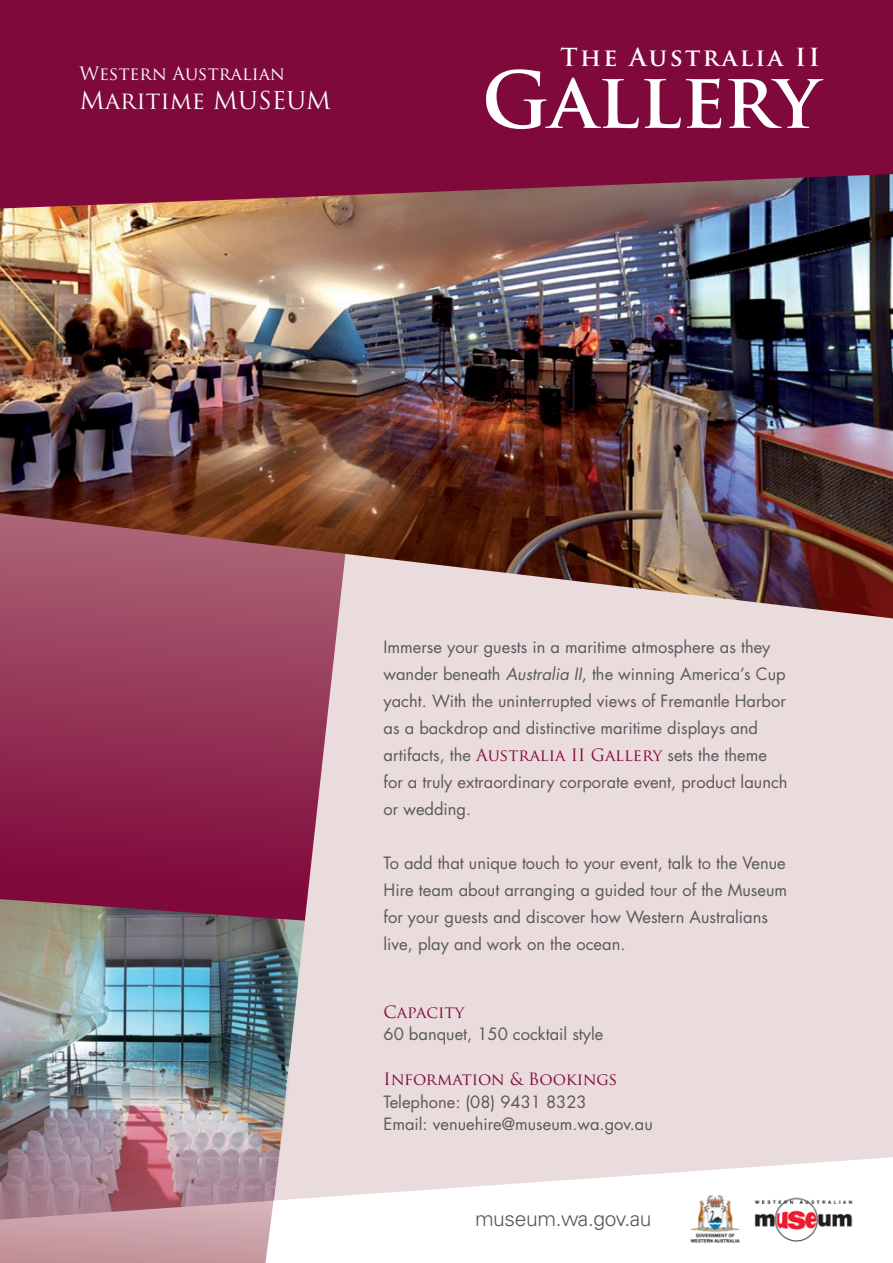
<style>
.page{position:relative;width:893px;height:1263px;background:#fff}
.page>*{position:absolute;margin:0;border:0;box-sizing:border-box;transform-origin:0 0}
.t1{font:700 76.2px "Trajan Pro";color:#fff}
.t2{font:700 24.3px "Trajan Pro";letter-spacing:.1em;color:#fff}
.t3{font:24px "Trajan Pro";color:#fff}
.t4{font:300 21px "Univers LT Std";letter-spacing:-.015em;color:#58595b}
.t5{font:18px "Trajan Pro";color:#fff}
.t6{font:16.5px/27px "Futura Std";color:#58595b}
.t7{font:16.5px "Trajan Pro";color:#80093b}
.s1{font-style:italic}
.s2{font-family:"Trajan Pro";color:#80093b}
</style>
<div class="page">
<svg style="left:0;top:618px;width:267px;height:281px"></svg>
<div style="left:0;top:0;width:893px;height:174px;background:#80093b"></div>
<img style="left:0;top:899px;width:267px;height:142px">
<div style="left:267px;top:618px;width:626px;height:539px;background:#eadbdc"></div>
<img style="left:0;top:174px;width:893px;height:444px">
<svg style="left:291px;top:1157px;width:602px;height:43px;fill:#eadbdc"></svg>
<img style="left:0;top:1041px;width:291px;height:222px">
<img style="left:678px;top:1186px;width:187px;height:57px">
<p class="t5" style="left:80px;top:62px;width:207px">Western Australian</p>
<h3 class="t3" style="left:80px;top:85px;width:253px">Maritime MUSEUM</h3>
<h2 class="t2" style="left:560px;top:42px;width:261px">The Australia II</h2>
<h1 class="t1" style="left:482px;top:53px;width:339px">Gallery</h1>
<p class="t6" style="left:384px;top:633px;width:406px">Immerse your guests in a maritime atmosphere as they wander beneath <span class="s1">Australia II</span>, the winning America’s Cup yacht. With the uninterrupted views of Fremantle Harbor as a backdrop and distinctive maritime displays and artifacts, the <span class="s2">Australia II Gallery</span> sets the theme for a truly extraordinary corporate event, product launch or wedding.</p>
<p class="t6" style="left:384px;top:849px;width:405px">To add that unique touch to your event, talk to the Venue Hire team about arranging a guided tour of the Museum for your guests and discover how Western Australians live, play and work on the ocean.</p>
<p class="t7" style="left:384px;top:1001px;width:82px">Capacity</p>
<p class="t6" style="left:384px;top:1021px;width:221px">60 banquet, 150 cocktail style</p>
<p class="t7" style="left:384px;top:1069px;width:235px">Information &amp; Bookings</p>
<p class="t6" style="left:384px;top:1091px;width:271px;line-height:22.5px">Telephone: (08) 9431 8323<br>Email: venuehire@museum.wa.gov.au</p>
<p class="t4" style="left:475px;top:1206px;width:178px">museum.wa.gov.au</p>
</div>
